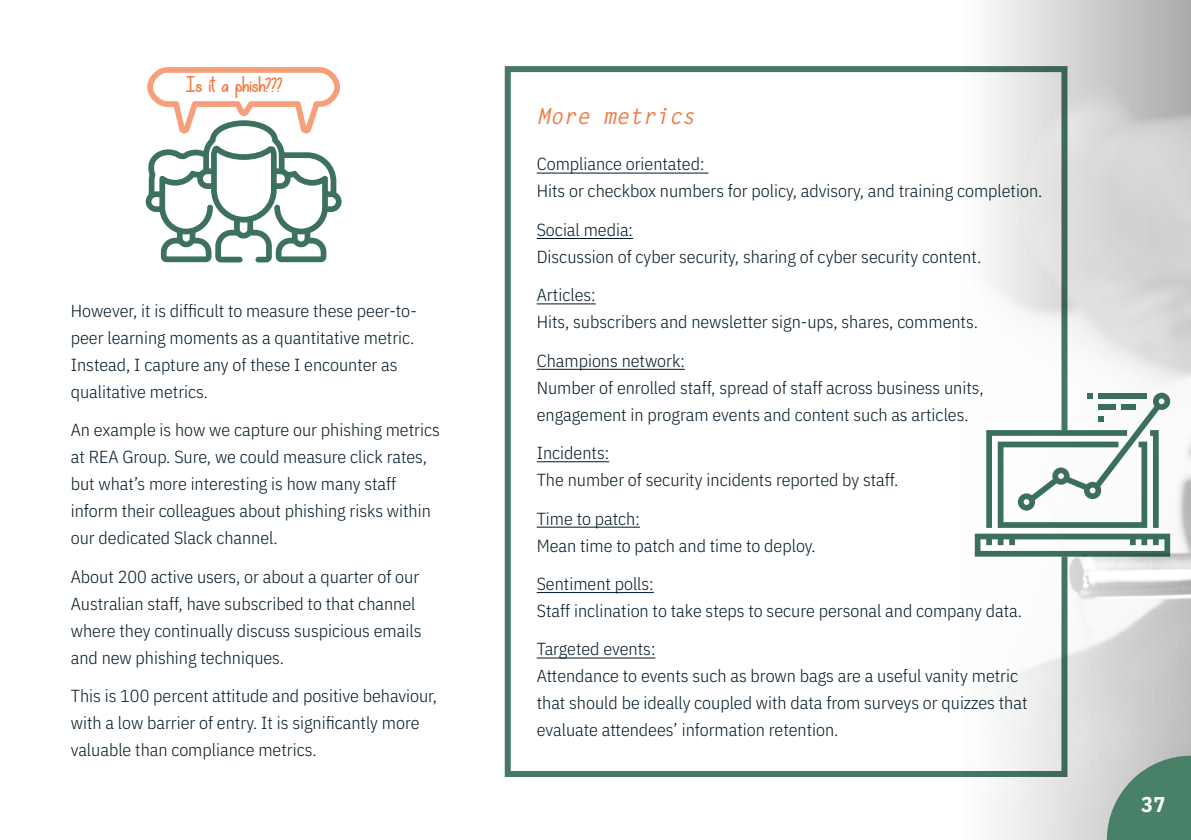
<style>
.page{position:relative;width:1191px;height:840px;background:#fff}
.page>*{position:absolute;margin:0;border:0;box-sizing:border-box;transform-origin:0 0}
.t1{font:24.4px "My Happy Ending";color:#f27842}
.t2{font:italic 700 22px "Letter Gothic Std";color:#f27842}
.t3{font:700 21.4px "IBM Plex Sans Cond";color:#fff}
.t4{font:300 17.4px/27px "IBM Plex Sans Cond";color:#001825}
</style>
<div class="page">
<img style="left:987px;top:0;width:204px;height:839px">
<svg style="left:504px;top:63px;width:566px;height:715px"></svg>
<hr style="left:537px;top:173px;width:171px;height:1px;background:#001825">
<hr style="left:537px;top:238px;width:96px;height:1px;background:#001825">
<hr style="left:537px;top:303px;width:59px;height:1px;background:#001825">
<hr style="left:537px;top:369px;width:148px;height:1px;background:#001825">
<hr style="left:537px;top:461px;width:72px;height:1px;background:#001825">
<hr style="left:537px;top:526px;width:103px;height:1px;background:#001825">
<hr style="left:537px;top:592px;width:116px;height:1px;background:#001825">
<hr style="left:537px;top:657px;width:118px;height:1px;background:#001825">
<svg style="left:146px;top:67px;width:196px;height:195px"></svg>
<svg style="left:974px;top:533px;width:196px;height:23px"></svg>
<svg style="left:986px;top:392px;width:184px;height:135px"></svg>
<svg style="left:1106px;top:755px;width:85px;height:84px"></svg>
<h1 class="t1" style="left:186px;top:72px;width:98px">Is it a phish???</h1>
<p class="t4" style="left:71px;top:295px;width:347px">However, it is difficult to measure these peer-to&shy;peer learning moments as a quantitative metric.<br>Instead, I capture any of these I encounter as qualitative metrics.</p>
<p class="t4" style="left:71px;top:415px;width:370px">An example is how we capture our phishing metrics at REA Group. Sure, we could measure click rates, but what’s more interesting is how many staff inform their colleagues about phishing risks within our dedicated Slack channel.</p>
<p class="t4" style="left:71px;top:561px;width:352px">About 200 active users, or about a quarter of our Australian staff, have subscribed to that channel where they continually discuss suspicious emails and new phishing techniques.</p>
<p class="t4" style="left:71px;top:680px;width:368px">This is 100 percent attitude and positive behaviour, with a low barrier of entry. It is significantly more valuable than compliance metrics.</p>
<p class="t2" style="left:537px;top:102px;width:160px">More metrics</p>
<p class="t4" style="left:537px;top:149px;width:507px">Compliance orientated:<br>Hits or checkbox numbers for policy, advisory, and training completion.</p>
<p class="t4" style="left:537px;top:214px;width:446px">Social media:<br>Discussion of cyber security, sharing of cyber security content.</p>
<p class="t4" style="left:537px;top:280px;width:443px">Articles:<br>Hits, subscribers and newsletter sign-ups, shares, comments.</p>
<p class="t4" style="left:537px;top:345px;width:448px">Champions network:<br>Number of enrolled staff, spread of staff across business units, engagement in program events and content such as articles.</p>
<p class="t4" style="left:537px;top:437px;width:363px">Incidents:<br>The number of security incidents reported by staff.</p>
<p class="t4" style="left:537px;top:503px;width:280px">Time to patch:<br>Mean time to patch and time to deploy.</p>
<p class="t4" style="left:537px;top:568px;width:487px">Sentiment polls:<br>Staff inclination to take steps to secure personal and company data.</p>
<p class="t4" style="left:537px;top:633px;width:492px">Targeted events:<br>Attendance to events such as brown bags are a useful vanity metric that should be ideally coupled with data from surveys or quizzes that evaluate attendees’ information retention.</p>
<p class="t3" style="left:1141px;top:786px;width:26px">37</p>
</div>
